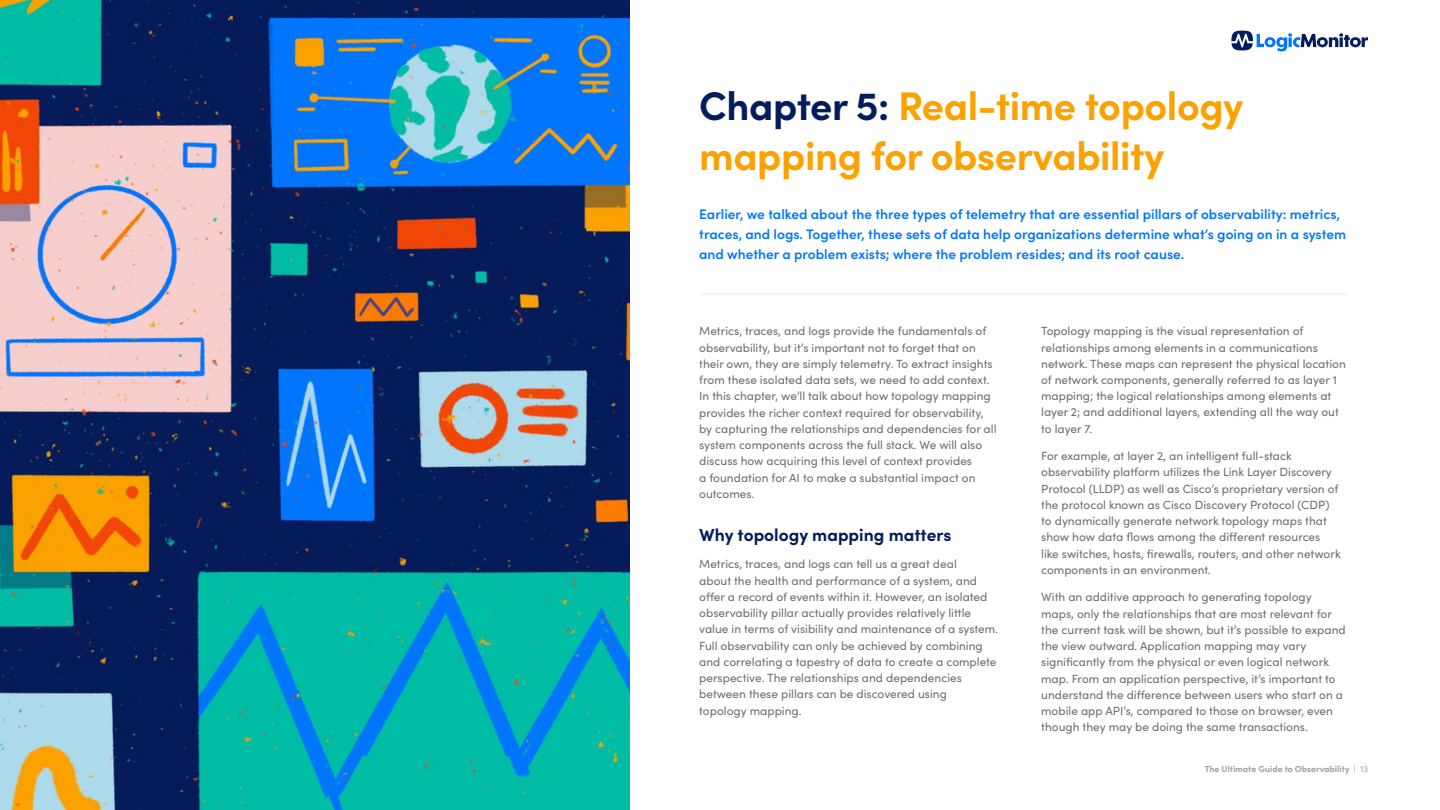
<style>
.page{position:relative;width:1440px;height:810px;background:#fff}
.page>*{position:absolute;margin:0;border:0;box-sizing:border-box;transform-origin:0 0}
.t1{font:700 40px/50px "Sofia Pro";letter-spacing:-.01em;color:#fba200}
.t2{font:700 17.5px "Sofia Pro";color:#031c5c}
.t3{font:600 13.75px/20px "Sofia Pro";color:#0076ff}
.t4{font:11.88px/16.2px "Sofia Pro";color:#6d6e71}
.t5{font:700 8.75px "Sofia Pro";color:#9d9fa2}
.s1{color:#031c5b}
.s2{font-weight:400}
</style>
<div class="page">
<svg style="left:1231px;top:31px;width:137px;height:20px"></svg>
<hr style="left:700px;top:294px;width:647px;height:1px;background:#031c5c">
<img style="left:0;top:0;width:630px;height:810px">
<h1 class="t1" style="left:699px;top:78px;width:546px"><span class="s1">Chapter 5:</span> Real-time topology mapping for observability</h1>
<p class="t3" style="left:699px;top:203px;width:648px">Earlier, we talked about the three types of telemetry that are essential pillars of observability: metrics, traces, and logs. Together, these sets of data help organizations determine what’s going on in a system and whether a problem exists; where the problem resides; and its root cause.</p>
<p class="t4" style="left:699px;top:322px;width:299px">Metrics, traces, and logs provide the fundamentals of observability, but it’s important not to forget that on their own, they are simply telemetry. To extract insights from these isolated data sets, we need to add context.<br>In this chapter, we’ll talk about how topology mapping provides the richer context required for observability, by capturing the relationships and dependencies for all system components across the full stack. We will also discuss how acquiring this level of context provides<br>a foundation for AI to make a substantial impact on outcomes.</p>
<h2 class="t2" style="left:699px;top:521px;width:254px">Why topology mapping matters</h2>
<p class="t4" style="left:699px;top:555px;width:300px">Metrics, traces, and logs can tell us a great deal<br>about the health and performance of a system, and offer a record of events within it. However, an isolated observability pillar actually provides relatively little value in terms of visibility and maintenance of a system.<br>Full observability can only be achieved by combining and correlating a tapestry of data to create a complete perspective. The relationships and dependencies between these pillars can be discovered using<br>topology mapping.</p>
<p class="t4" style="left:1041px;top:322px;width:306px">Topology mapping is the visual representation of relationships among elements in a communications network. These maps can represent the physical location of network components, generally referred to as layer 1 mapping; the logical relationships among elements at layer 2; and additional layers, extending all the way out to layer 7.</p>
<p class="t4" style="left:1041px;top:447px;width:301px">For example, at layer 2, an intelligent full-stack observability platform utilizes the Link Layer Discovery Protocol (LLDP) as well as Cisco’s proprietary version of the protocol known as Cisco Discovery Protocol (CDP) to dynamically generate network topology maps that show how data flows among the different resources like switches, hosts, firewalls, routers, and other network components in an environment.</p>
<p class="t4" style="left:1041px;top:589px;width:306px">With an additive approach to generating topology maps, only the relationships that are most relevant for the current task will be shown, but it’s possible to expand the view outward. Application mapping may vary significantly from the physical or even logical network map. From an application perspective, it’s important to understand the difference between users who start on a mobile app API’s, compared to those on browser, even though they may be doing the same transactions.</p>
<p class="t5" style="left:1205px;top:762px;width:165px">The Ultimate Guide to Observability <span class="s2">| 13</span></p>
</div>
